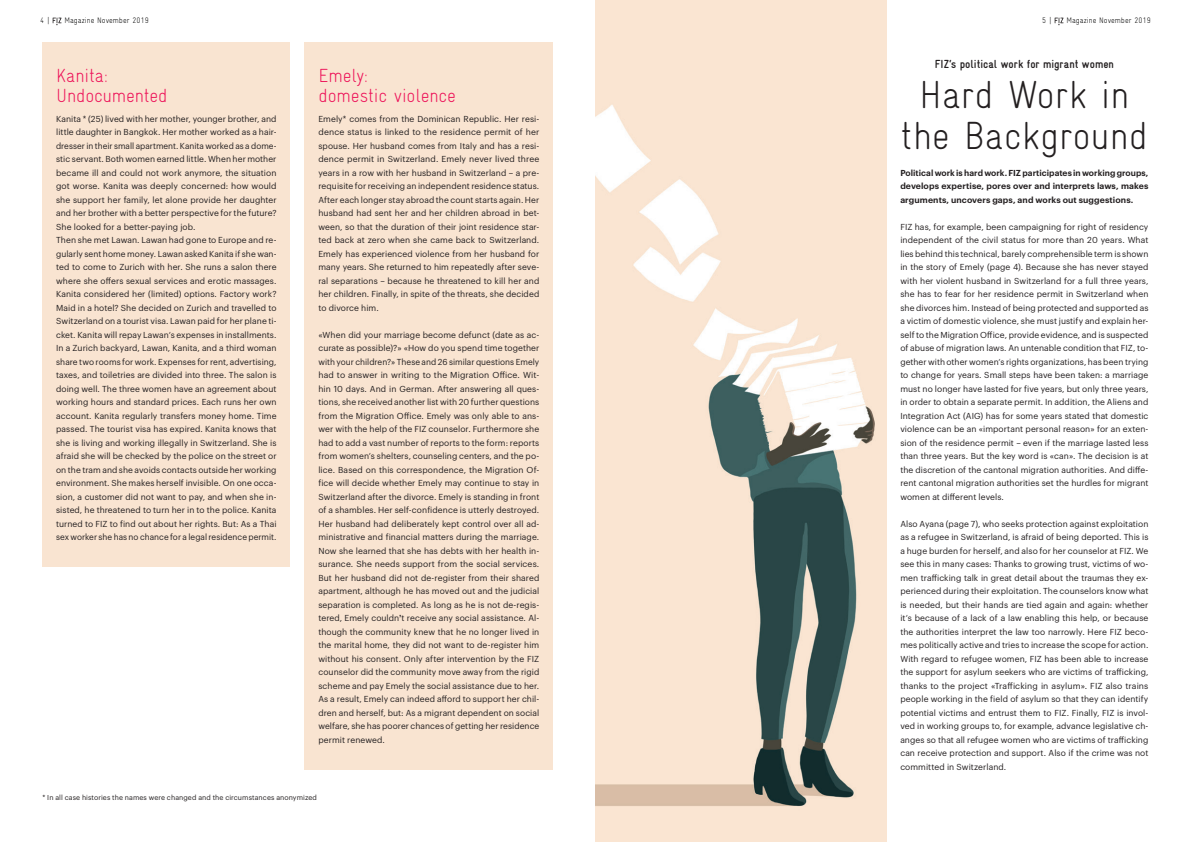
<style>
.page{position:relative;width:1191px;height:842px;background:#fff}
.page>*{position:absolute;margin:0;border:0;box-sizing:border-box;transform-origin:0 0}
.t1{font:300 39px/40.5px "Gravur Condensed";color:#231f20;text-align:center}
.t2{font:300 19px/20px "Gravur Condensed";letter-spacing:-.005em;color:#ed1158}
.t3{font:700 11.8px "Gravur Condensed";color:#231f20}
.t4{font:8.5px/13.5px "Graphik";letter-spacing:.005em;color:#231f20;text-align:justify}
.t5{font:600 8.5px/13.5px "Graphik";letter-spacing:.01em;color:#231f20;text-align:justify}
.t6{font:300 8px "Gravur Condensed";color:#000001}
.t7{font:7px "Graphik";letter-spacing:.015em;color:#231f20}
.s1{font-family:"Amnesty Trade Gothic Bd 2"}
</style>
<div class="page">
<div style="left:43px;top:43px;width:247px;height:524px;background:#f9e4d1"></div>
<div style="left:305px;top:43px;width:248px;height:727px;background:#f9e4d1"></div>
<img style="left:595px;top:0;width:291px;height:842px">
<svg style="left:53px;top:18px;width:9px;height:7px"></svg>
<svg style="left:1054px;top:18px;width:9px;height:7px"></svg>
<p class="t6" style="left:40px;top:16px;width:11px">4 |</p>
<p class="t6" style="left:64px;top:16px;width:86px">Magazine November 2019</p>
<p class="t6" style="left:1042px;top:16px;width:11px">5 |</p>
<p class="t6" style="left:1066px;top:16px;width:86px">Magazine November 2019</p>
<h2 class="t2" style="left:56px;top:66px;width:113px">Kanita:<br>Undocumented</h2>
<p class="t4" style="left:56px;top:111px;width:222px;text-align:left">Kanita * (25) lived with her mother, younger brother, and little daughter in Bangkok. Her mother worked as a hair&shy;dresser in their small apartment. Kanita worked as a dome&shy;stic servant. Both women earned little. When her mother became ill and could not work anymore, the situation got worse. Kanita was deeply concerned: how would she support her family, let alone provide her daughter and her brother with a better perspective for the future?<br>She looked for a better-paying job.<br>Then she met Lawan. Lawan had gone to Europe and re&shy;gularly sent home money. Lawan asked Kanita if she wan&shy;ted to come to Zurich with her. She runs a salon there where she offers sexual services and erotic massages.<br>Kanita considered her (limited) options. Factory work?<br>Maid in a hotel? She decided on Zurich and travelled to Switzerland on a tourist visa. Lawan paid for her plane ti&shy;cket. Kanita will repay Lawan‘s expenses in installments.<br>In a Zurich backyard, Lawan, Kanita, and a third woman share two rooms for work. Expenses for rent, advertising, taxes, and toiletries are divided into three. The salon is doing well. The three women have an agreement about working hours and standard prices. Each runs her own account. Kanita regularly transfers money home. Time passed. The tourist visa has expired. Kanita knows that she is living and working illegally in Switzerland. She is afraid she will be checked by the police on the street or on the tram and she avoids contacts outside her working environment. She makes herself invisible. On one occa&shy;sion, a customer did not want to pay, and when she in&shy;sisted, he threatened to turn her in to the police. Kanita turned to FIZ to find out about her rights. But: As a Thai sex worker she has no chance for a legal residence permit.</p>
<h2 class="t2" style="left:318px;top:66px;width:139px">Emely:<br>domestic violence</h2>
<p class="t4" style="left:318px;top:111px;width:222px">Emely* comes from the Dominican Republic. Her resi&shy;dence status is linked to the residence permit of her spouse. Her husband comes from Italy and has a resi&shy;dence permit in Switzerland. Emely never lived three years in a row with her husband in Switzerland – a pre&shy;requisite for receiving an independent residence status.<br>After each longer stay abroad the count starts again. Her husband had sent her and her children abroad in bet&shy;ween, so that the duration of their joint residence star&shy;ted back at zero when she came back to Switzerland.<br>Emely has experienced violence from her husband for many years. She returned to him repeatedly after seve&shy;ral separations – because he threatened to kill her and her children. Finally, in spite of the threats, she decided to divorce him.</p>
<p class="t4" style="left:318px;top:327px;width:222px">«When did your marriage become defunct (date as ac&shy;curate as possible)?» «How do you spend time together with your children?» These and 26 similar questions Emely had to answer in writing to the Migration Office. Wit&shy;hin 10 days. And in German. After answering all ques&shy;tions, she received another list with 20 further questions from the Migration Office. Emely was only able to ans&shy;wer with the help of the FIZ counselor. Furthermore she had to add a vast number of reports to the form: reports from women‘s shelters, counseling centers, and the po&shy;lice. Based on this correspondence, the Migration Of&shy;fice will decide whether Emely may continue to stay in Switzerland after the divorce. Emely is standing in front of a shambles. Her self-confidence is utterly destroyed.<br>Her husband had deliberately kept control over all ad&shy;ministrative and financial matters during the marriage.<br>Now she learned that she has debts with her health in&shy;surance. She needs support from the social services.<br>But her husband did not de-register from their shared apartment, although he has moved out and the judicial separation is completed. As long as he is not de-regis&shy;tered, Emely couldn<span class="s1">’</span>t receive any social assistance. Al&shy;though the community knew that he no longer lived in the marital home, they did not want to de-register him without his consent. Only after intervention by the FIZ counselor did the community move away from the rigid scheme and pay Emely the social assistance due to her.<br>As a result, Emely can indeed afford to support her chil&shy;dren and herself, but: As a migrant dependent on social welfare, she has poorer chances of getting her residence permit renewed.</p>
<p class="t7" style="left:43px;top:792px;width:276px">* In all case histories the names were changed and the circumstances anonymized</p>
<h3 class="t3" style="left:934px;top:57px;width:181px">FIZ‘s political work for migrant women</h3>
<h1 class="t1" style="left:900px;top:74px;width:249px">Hard Work in the Background</h1>
<p class="t5" style="left:900px;top:165px;width:250px">Political work is hard work. FIZ participates in working groups, develops expertise, pores over and interprets laws, makes arguments, uncovers gaps, and works out suggestions.</p>
<p class="t4" style="left:900px;top:219px;width:250px">FIZ has, for example, been campaigning for right of residency independent of the civil status for more than 20 years. What lies behind this technical, barely comprehensible term is shown in the story of Emely (page 4). Because she has never stayed with her violent husband in Switzerland for a full three years, she has to fear for her residence permit in Switzerland when she divorces him. Instead of being protected and supported as a victim of domestic violence, she must justify and explain her&shy;self to the Migration Office, provide evidence, and is suspected of abuse of migration laws. An untenable condition that FIZ, to&shy;gether with other women‘s rights organizations, has been trying to change for years. Small steps have been taken: a marriage must no longer have lasted for five years, but only three years, in order to obtain a separate permit. In addition, the Aliens and Integration Act (AIG) has for some years stated that domestic violence can be an «important personal reason» for an exten&shy;sion of the residence permit – even if the marriage lasted less than three years. But the key word is «can». The decision is at the discretion of the cantonal migration authorities. And diffe&shy;rent cantonal migration authorities set the hurdles for migrant women at different levels.</p>
<p class="t4" style="left:900px;top:516px;width:250px">Also Ayana (page 7), who seeks protection against exploitation as a refugee in Switzerland, is afraid of being deported. This is a huge burden for herself, and also for her counselor at FIZ. We see this in many cases: Thanks to growing trust, victims of wo&shy;men trafficking talk in great detail about the traumas they ex&shy;perienced during their exploitation. The counselors know what is needed, but their hands are tied again and again: whether it‘s because of a lack of a law enabling this help, or because the authorities interpret the law too narrowly. Here FIZ beco&shy;mes politically active and tries to increase the scope for action.<br>With regard to refugee women, FIZ has been able to increase the support for asylum seekers who are victims of trafficking, thanks to the project «Trafficking in asylum». FIZ also trains people working in the field of asylum so that they can identify potential victims and entrust them to FIZ. Finally, FIZ is invol&shy;ved in working groups to, for example, advance legislative ch&shy;anges so that all refugee women who are victims of trafficking can receive protection and support. Also if the crime was not committed in Switzerland.</p>
</div>
